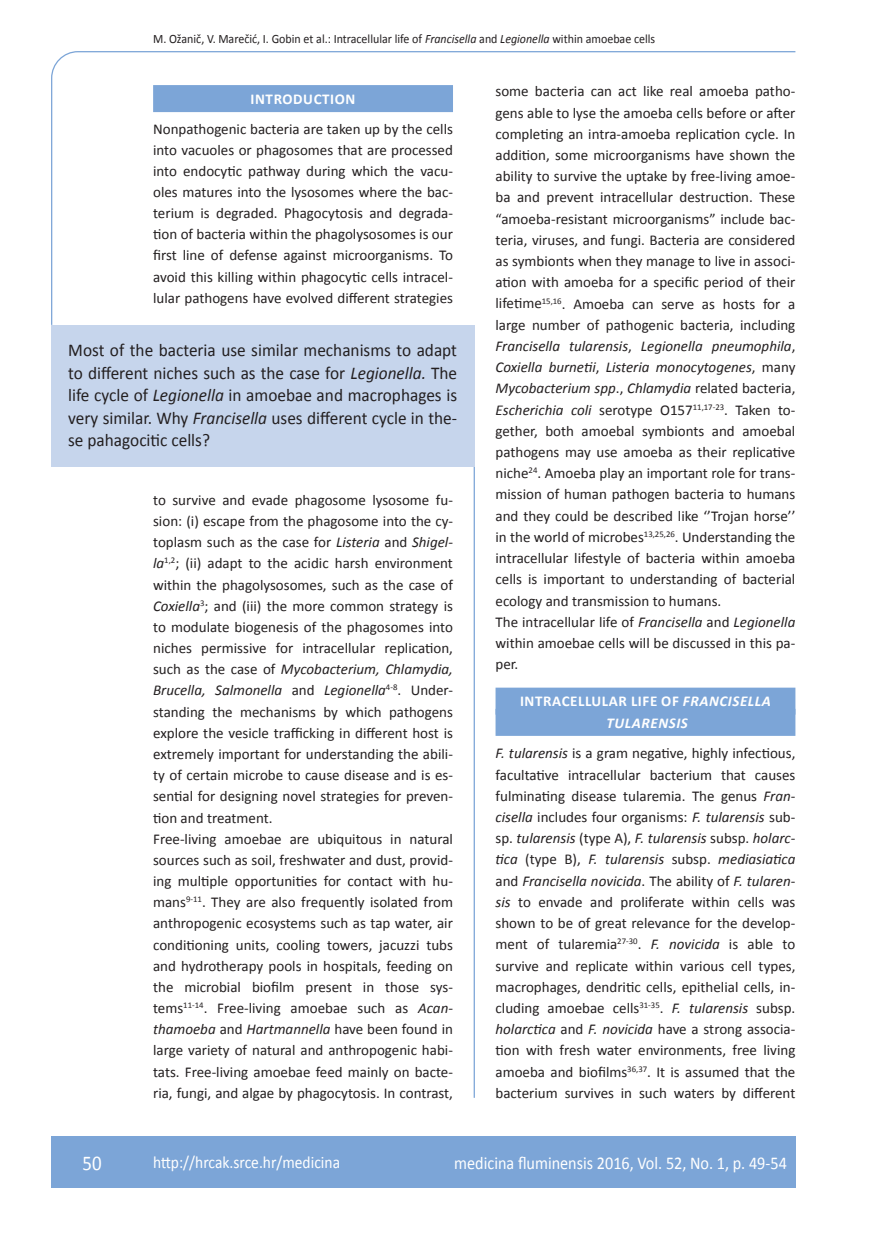
<style>
.page{position:relative;width:872px;height:1234px;background:#fff}
.page>*{position:absolute;margin:0;border:0;box-sizing:border-box;transform-origin:0 0}
.t1{font:21px "Calibri";color:#fff;scale:.9 1}
.t2{font:18px/22.5px "Calibri";color:#231f20;text-align:justify;scale:.96 1}
.t3{font:18px "Calibri";color:#fff;scale:.9 1}
.t4{font:17.25px "Calibri";color:#fff;scale:.9 1}
.t5{font:15px/21.1px "Calibri";color:#231f20;text-align:justify}
.t6{font:italic 700 15px/21.1px "Calibri";letter-spacing:.04em;color:#fff;text-align:center}
.t7{font:700 15px "Calibri";letter-spacing:.04em;color:#fff}
.t8{font:12.75px "Calibri";color:#231f20;scale:.94 1}
.s1{font-style:italic}
.s2{font-style:normal}
</style>
<div class="page">
<svg style="left:51px;top:51px;width:745px;height:275px"></svg>
<hr style="left:473px;top:466px;width:2px;height:631px;background:#7ca5d7">
<div style="left:51px;top:1135px;width:744px;height:51px;background:#7ca5d7"></div>
<div style="left:153px;top:85px;width:300px;height:27px;background:#7ca5d7"></div>
<div style="left:495px;top:687px;width:300px;height:27px;background:#7ca5d7"></div>
<div style="left:495px;top:708px;width:300px;height:27px;background:#7ca5d7"></div>
<div style="left:51px;top:325px;width:423px;height:141px;background:#c6d5ec"></div>
<p class="t8" style="left:153px;top:30px;width:536px">M. Ožanič, V. Marečić, I. Gobin et al.: Intracellular life of <span class="s1">Francisella</span> and <span class="s1">Legionella</span> within amoebae cells</p>
<p class="t7" style="left:251px;top:90px;width:106px">INTRODUCTION</p>
<p class="t5" style="left:153px;top:118px;width:301px">Nonpathogenic bacteria are taken up by the cells into vacuoles or phagosomes that are processed into endocytic pathway during which the vacu&shy;oles matures into the lysosomes where the bac&shy;terium is degraded. Phagocytosis and degrada&shy;tion of bacteria within the phagolysosomes is our first line of defense against microorganisms. To avoid this killing within phagocytic cells intracel&shy;lular pathogens have evolved different strategies</p>
<p class="t2" style="left:68px;top:338px;width:407px">Most of the bacteria use similar mechanisms to adapt to different niches such as the case for <span class="s1">Legionella.</span> The life cycle of <span class="s1">Legionella</span> in amoebae and macrophages is very similar. Why <span class="s1">Francisella</span> uses different cycle in the&shy;se pahagocitic cells?</p>
<p class="t5" style="left:153px;top:488px;width:301px;text-align:left">to survive and evade phagosome lysosome fu&shy;sion: (i) escape from the phagosome into the cy&shy;toplasm such as the case for <span class="s1">Listeria</span> and <span class="s1">Shigel&shy;la</span><sup>1,2</sup>; (ii) adapt to the acidic harsh environment within the phagolysosomes, such as the case of <span class="s1">Coxiella</span><sup>3</sup>; and (iii) the more common strategy is to modulate biogenesis of the phagosomes into niches permissive for intracellular replication, such as the case of <span class="s1">Mycobacterium, Chlamydia, Brucella, Salmonella</span> and <span class="s1">Legionella</span><sup>4-8</sup>. Under&shy;standing the mechanisms by which pathogens explore the vesicle trafficking in different host is extremely important for understanding the abili&shy;ty of certain microbe to cause disease and is es&shy;sential for designing novel strategies for preven&shy;tion and treatment.<br>Free-living amoebae are ubiquitous in natural sources such as soil, freshwater and dust, provid&shy;ing multiple opportunities for contact with hu&shy;mans<sup>9-11</sup>. They are also frequently isolated from anthropogenic ecosystems such as tap water, air conditioning units, cooling towers, jacuzzi tubs and hydrotherapy pools in hospitals, feeding on the microbial biofilm present in those sys&shy;tems<sup>11-14</sup>. Free-living amoebae such as <span class="s1">Acan&shy;thamoeba</span> and <span class="s1">Hartmannella</span> have been found in large variety of natural and anthropogenic habi&shy;tats. Free-living amoebae feed mainly on bacte&shy;ria, fungi, and algae by phagocytosis. In contrast,</p>
<p class="t5" style="left:495px;top:80px;width:301px;text-align:left">some bacteria can act like real amoeba patho&shy;gens able to lyse the amoeba cells before or after completing an intra-amoeba replication cycle. In addition, some microorganisms have shown the ability to survive the uptake by free-living amoe&shy;ba and prevent intracellular destruction. These “amoeba-resistant microorganisms” include bac&shy;teria, viruses, and fungi. Bacteria are considered as symbionts when they manage to live in associ&shy;ation with amoeba for a specific period of their lifetime<sup>15,16</sup>. Amoeba can serve as hosts for a large number of pathogenic bacteria, including <span class="s1">Francisella tularensis</span>, <span class="s1">Legionella pneumophila</span>, <span class="s1">Coxiella burnetii</span>, <span class="s1">Listeria monocytogenes</span>, many <span class="s1">Mycobacterium spp</span>., <span class="s1">Chlamydia</span> related bacteria, <span class="s1">Escherichia coli</span> serotype O157<sup>11,17-23</sup>. Taken to&shy;gether, both amoebal symbionts and amoebal pathogens may use amoeba as their replicative niche<sup>24</sup>. Amoeba play an important role for trans&shy;mission of human pathogen bacteria to humans and they could be described like ‘’Trojan horse’’ in the world of microbes<sup>13,25,26</sup>. Understanding the intracellular lifestyle of bacteria within amoeba cells is important to understanding of bacterial ecology and transmission to humans.<br>The intracellular life of <span class="s1">Francisella</span> and <span class="s1">Legionella </span>within amoebae cells will be discussed in this pa&shy;per.</p>
<p class="t6" style="left:520px;top:690px;width:252px"><span class="s2">INTRACELLULAR LIFE OF</span> FRANCISELLA<br>TULARENSIS</p>
<p class="t5" style="left:495px;top:742px;width:301px"><span class="s1">F. tularensis</span> is a gram negative, highly infectious, facultative intracellular bacterium that causes fulminating disease tularemia. The genus <span class="s1">Fran&shy;cisella</span> includes four organisms: <span class="s1">F. tularensis</span> sub&shy;sp. <span class="s1">tularensis</span> (type A), <span class="s1">F. tularensis</span> subsp. <span class="s1">holarc&shy;tica</span> (type B), <span class="s1">F. tularensis</span> subsp. <span class="s1">mediasiatica </span>and <span class="s1">Francisella novicida</span>. The ability of <span class="s1">F. tularen&shy;sis</span> to envade and proliferate within cells was shown to be of great relevance for the develop&shy;ment of tularemia<sup>27-30</sup>. <span class="s1">F. novicida</span> is able to survive and replicate within various cell types, macrophages, dendritic cells, epithelial cells, in&shy;cluding amoebae cells<sup>31-35</sup>. <span class="s1">F. tularensis</span> subsp. <span class="s1">holarctica</span> and <span class="s1">F. novicida</span> have a strong associa&shy;tion with fresh water environments, free living amoeba and biofilms<sup>36,37</sup>. It is assumed that the bacterium survives in such waters by different</p>
<h1 class="t1" style="left:82px;top:1149px;width:23px">50</h1>
<p class="t4" style="left:153px;top:1150px;width:209px">http://hrcak.srce.hr/medicina</p>
<p class="t3" style="left:454px;top:1151px;width:371px">medicina fluminensis 2016, Vol. 52, No. 1, p. 49-54</p>
</div>
